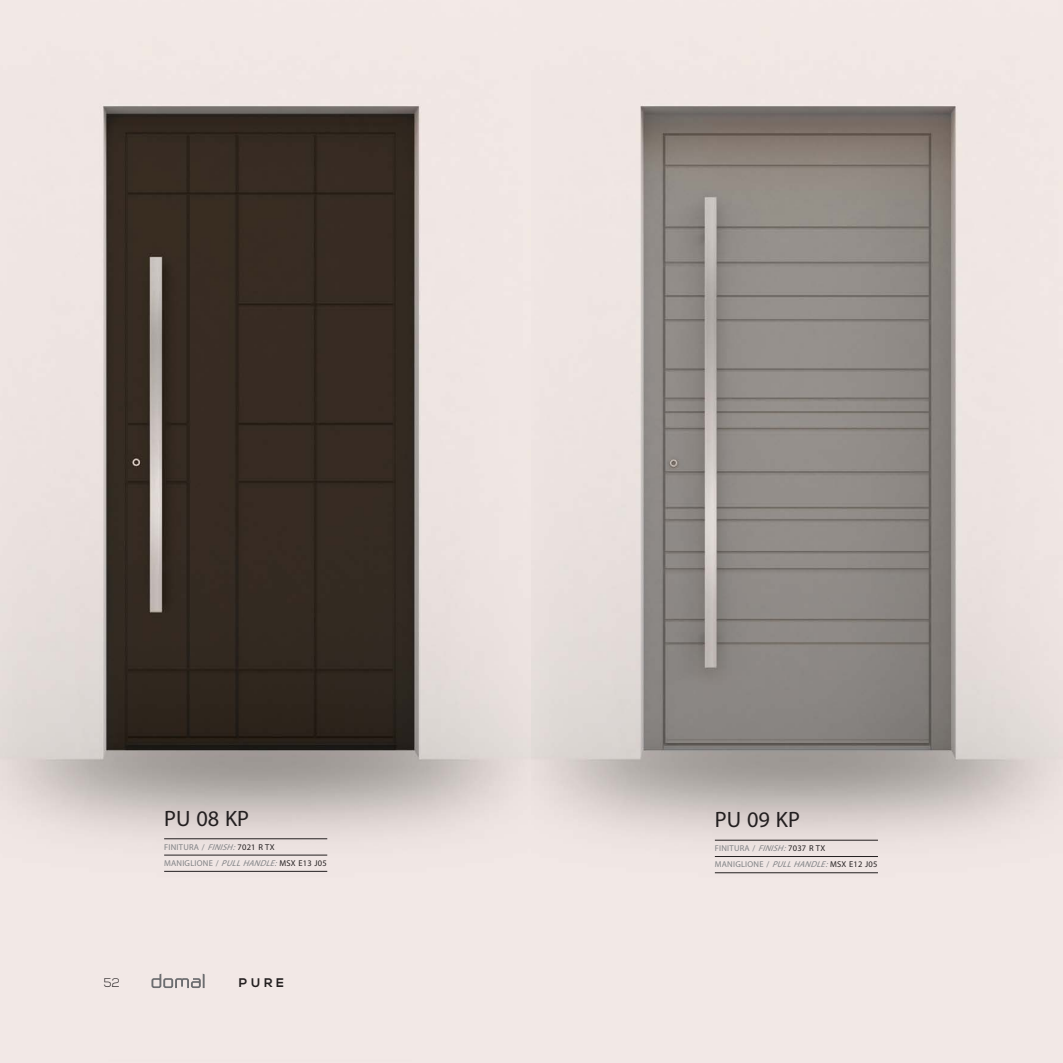
<style>
.page{position:relative;width:1063px;height:1063px;background:#fff}
.page>*{position:absolute;margin:0;border:0;box-sizing:border-box;transform-origin:0 0}
.t1{font:31.25px "Myriad Arabic";color:#231f20}
.t2{font:700 12.5px "Nexa";color:#231f20}
.t3{font:300 12.5px "Nexa";color:#231f20}
.t4{font:11.88px "Myriad Arabic";letter-spacing:.02em;color:#808285}
.s1{font-style:italic}
.s2{color:#231f20}
</style>
<div class="page">
<img style="left:0;top:0;width:1063px;height:1063px">
<hr style="left:164px;top:839px;width:163px;height:1px;background:#231f20">
<hr style="left:164px;top:855px;width:163px;height:1px;background:#231f20">
<hr style="left:164px;top:871px;width:163px;height:1px;background:#231f20">
<hr style="left:715px;top:840px;width:163px;height:1px;background:#231f20">
<hr style="left:715px;top:856px;width:163px;height:1px;background:#231f20">
<hr style="left:715px;top:873px;width:163px;height:1px;background:#231f20">
<svg style="left:151px;top:974px;width:54px;height:14px"></svg>
<p class="t1" style="left:164px;top:797px;width:87px">PU 08 KP</p>
<p class="t1" style="left:715px;top:798px;width:87px">PU 09 KP</p>
<p class="t4" style="left:164px;top:839px;width:112px">FINITURA / <span class="s1">FINISH:</span><span class="s2">7021 R TX</span></p>
<p class="t4" style="left:164px;top:855px;width:164px">MANIGLIONE / <span class="s1">PULLHANDLE:</span><span class="s2">MSX E13 J05</span></p>
<p class="t4" style="left:715px;top:840px;width:112px">FINITURA / <span class="s1">FINISH:</span><span class="s2">7037 R TX</span></p>
<p class="t4" style="left:715px;top:856px;width:164px">MANIGLIONE / <span class="s1">PULLHANDLE:</span><span class="s2">MSX E12 J05</span></p>
<p class="t3" style="left:104px;top:976px;width:18px">52</p>
<p class="t2" style="left:239px;top:976px;width:47px">PURE</p>
</div>
